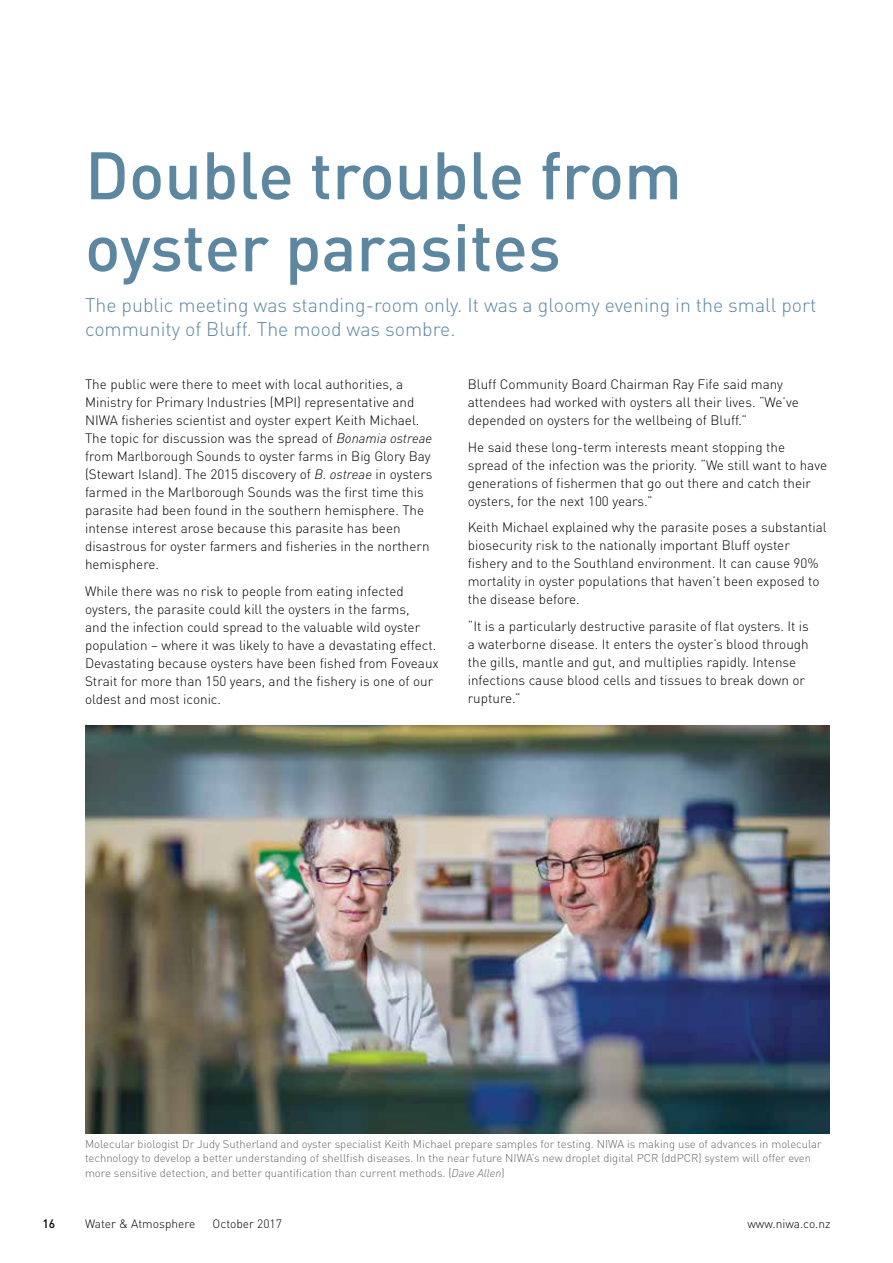
<style>
.page{position:relative;width:893px;height:1263px;background:#fff}
.page>*{position:absolute;margin:0;border:0;box-sizing:border-box;transform-origin:0 0}
.t1{font:500 66px/72px "DIN Pro";color:#5d87a1}
.t2{font:300 19.5px/24px "DIN Pro";color:#5d87a1}
.t3{font:300 13.5px/18px "DIN Pro";color:#000}
.t4{font:300 12px "DIN Pro";color:#000}
.t5{font:500 12px "DIN Pro";color:#000}
.t6{font:300 11.25px/14.2px "DIN Pro";color:#636466}
.s1{font-style:italic}
</style>
<div class="page">
<img style="left:85px;top:725px;width:745px;height:408px">
<h1 class="t1" style="left:85px;top:132px;width:598px">Double trouble from oyster parasites</h1>
<h2 class="t2" style="left:85px;top:292px;width:733px">The public meeting was standing-room only. It was a gloomy evening in the small port community of Bluff. The mood was sombre.</h2>
<p class="t3" style="left:85px;top:374px;width:349px">The public were there to meet with local authorities, a Ministry for Primary Industries (MPI) representative and NIWA fisheries scientist and oyster expert Keith Michael.<br>The topic for discussion was the spread of <span class="s1">Bonamia ostreae </span>from Marlborough Sounds to oyster farms in Big Glory Bay (Stewart Island). The 2015 discovery of <span class="s1">B. ostreae</span> in oysters farmed in the Marlborough Sounds was the first time this parasite had been found in the southern hemisphere. The intense interest arose because this parasite has been disastrous for oyster farmers and fisheries in the northern hemisphere.</p>
<p class="t3" style="left:85px;top:581px;width:355px">While there was no risk to people from eating infected oysters, the parasite could kill the oysters in the farms,<br>and the infection could spread to the valuable wild oyster population – where it was likely to have a devastating effect.<br>Devastating because oysters have been fished from Foveaux Strait for more than 150 years, and the fishery is one of our oldest and most iconic.</p>
<p class="t3" style="left:468px;top:374px;width:333px">Bluff Community Board Chairman Ray Fife said many attendees had worked with oysters all their lives. “We’ve depended on oysters for the wellbeing of Bluff.”</p>
<p class="t3" style="left:468px;top:437px;width:361px">He said these long-term interests meant stopping the spread of the infection was the priority. “We still want to have generations of fishermen that go out there and catch their oysters, for the next 100 years.”</p>
<p class="t3" style="left:468px;top:517px;width:360px">Keith Michael explained why the parasite poses a substantial biosecurity risk to the nationally important Bluff oyster fishery and to the Southland environment. It can cause 90% mortality in oyster populations that haven’t been exposed to the disease before.</p>
<p class="t3" style="left:468px;top:615px;width:343px">“It is a particularly destructive parasite of flat oysters. It is a waterborne disease. It enters the oyster’s blood through the gills, mantle and gut, and multiplies rapidly. Intense infections cause blood cells and tissues to break down or rupture.”</p>
<p class="t6" style="left:85px;top:1136px;width:738px">Molecular biologist Dr Judy Sutherland and oyster specialist Keith Michael prepare samples for testing. NIWA is making use of advances in molecular technology to develop a better understanding of shellfish diseases. In the near future NIWA’s new droplet digital PCR (ddPCR) system will offer even more sensitive detection, and better quantification than current methods. (<span class="s1">Dave Allen</span>)</p>
<p class="t5" style="left:43px;top:1214px;width:14px">16</p>
<p class="t4" style="left:85px;top:1215px;width:112px">Water &amp; Atmosphere</p>
<p class="t4" style="left:213px;top:1215px;width:71px">October 2017</p>
<p class="t4" style="left:747px;top:1215px;width:85px">www.niwa.co.nz</p>
</div>
